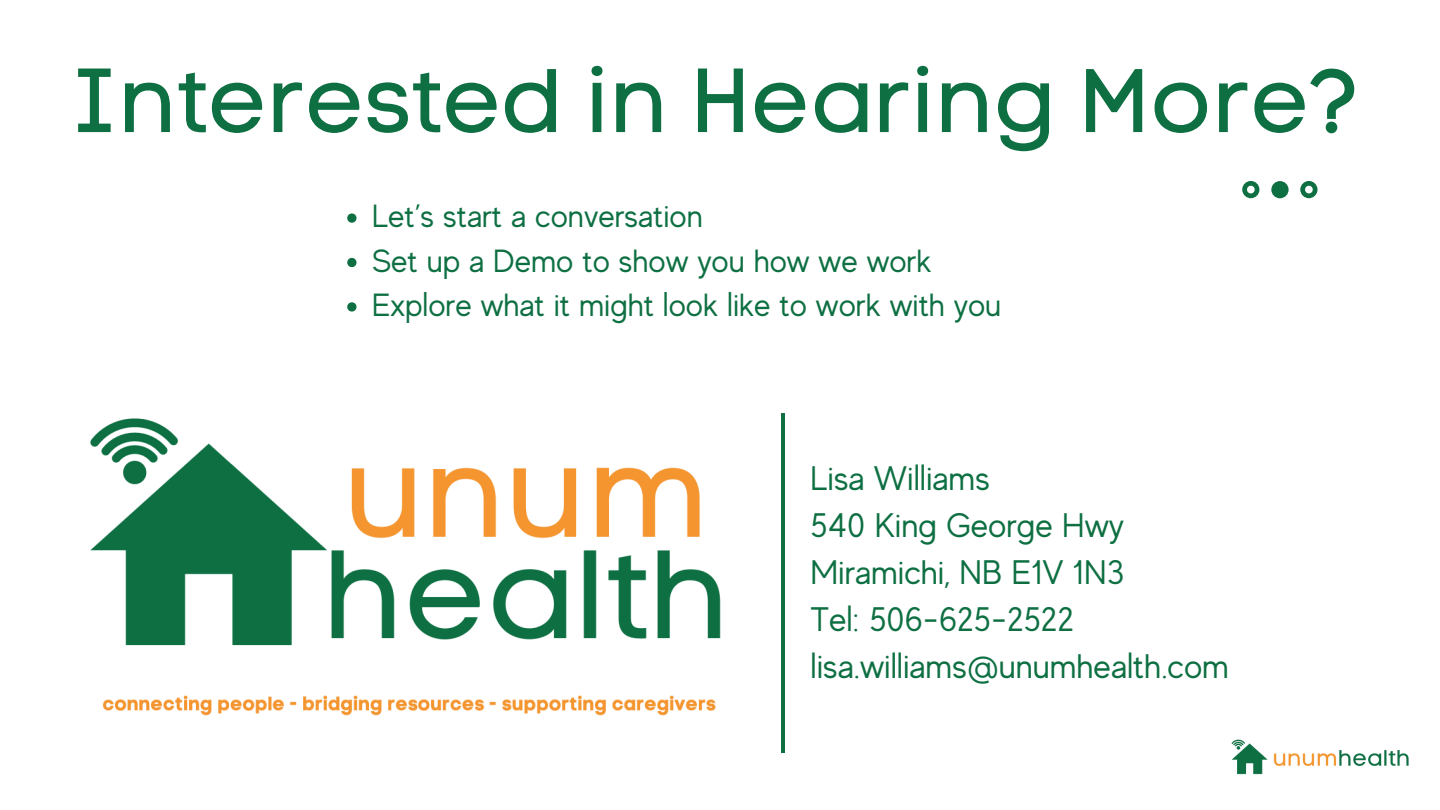
<style>
.page{position:relative;width:1440px;height:810px;background:#fff}
.page>*{position:absolute;margin:0;border:0;box-sizing:border-box;transform-origin:0 0}
.t1{font:90px "Code Pro Normal LC";color:#0d6f42}
.t2{font:34px/47.2px "MADE Evolve Sans";color:#0d6f42}
.t3{font:32px/44.4px "MADE Evolve Sans";color:#0d6f42}
</style>
<div class="page">
<hr style="left:781px;top:414px;width:4px;height:339px;background:#0d6f42">
<svg style="left:1300px;top:181px;width:18px;height:17px"></svg>
<svg style="left:1242px;top:181px;width:17px;height:17px"></svg>
<div style="left:1271px;top:181px;width:18px;height:17px;background:#0d6f42;border-radius:50%"></div>
<img style="left:1231px;top:739px;width:178px;height:36px">
<img style="left:90px;top:418px;width:631px;height:298px">
<svg style="left:347px;top:213px;width:10px;height:10px"></svg>
<svg style="left:347px;top:258px;width:10px;height:9px"></svg>
<svg style="left:347px;top:302px;width:10px;height:10px"></svg>
<h1 class="t1" style="left:70px;top:47px;width:1290px">Interested in Hearing More?</h1>
<p class="t3" style="left:372px;top:194px;width:631px">Let’s start a conversation<br>Set up a Demo to show you how we work<br>Explore what it might look like to work with you</p>
<p class="t2" style="left:811px;top:455px;width:420px">Lisa Williams<br>540 King George Hwy<br>Miramichi, NB E1V 1N3<br>Tel: 506-625-2522 lisa.williams@unumhealth.com</p>
</div>
